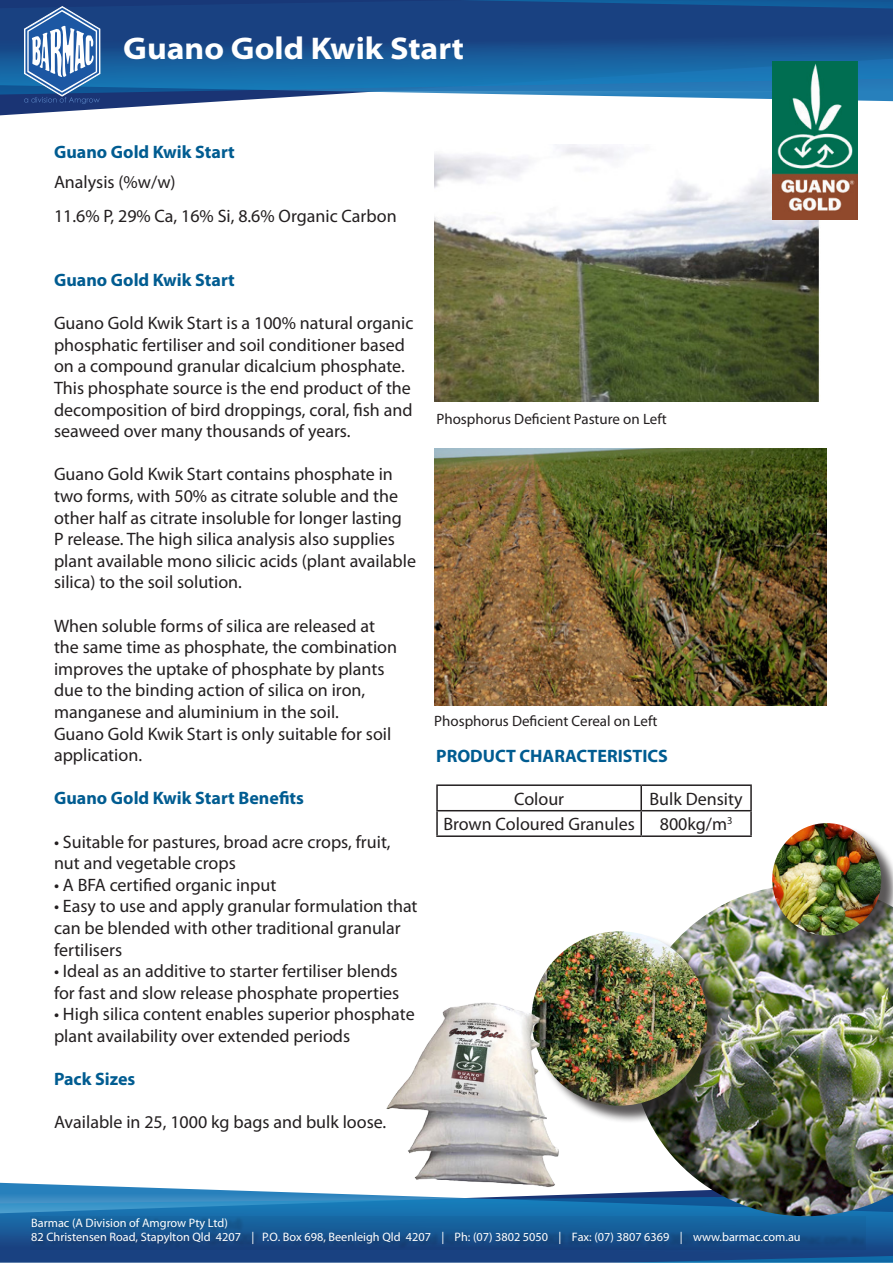
<style>
.page{position:relative;width:893px;height:1263px;background:#fff}
.page>*{position:absolute;margin:0;border:0;box-sizing:border-box;transform-origin:0 0}
.t1{font:700 semi-expanded 31.5px "Myriad Pro";color:#fff}
.t2{font:18px/21.6px "Myriad Pro";color:#231f20}
.t3{font:700 18px "Myriad Pro";color:#005c91}
.t4{font:15px "Myriad Pro";color:#231f20}
.t5{font:300 12.3px/14.7px "Avenir";color:#fff}
</style>
<div class="page">
<svg style="left:0;top:104px;width:858px;height:11px"></svg>
<svg style="left:0;top:0;width:893px;height:104px;background:#2c619b"></svg>
<svg style="left:0;top:1182px;width:632px;height:12px"></svg>
<svg style="left:0;top:1194px;width:893px;height:58px;background:#2673ad"></svg>
<svg style="left:0;top:1252px;width:893px;height:10px;background:#184484"></svg>
<svg style="left:31px;top:1216px;width:835px;height:33px;background:#16548e"></svg>
<img style="left:632px;top:887px;width:261px;height:329px">
<div style="left:534px;top:933px;width:192px;height:191px;background:#231f20;opacity:.75"></div>
<img style="left:534px;top:931px;width:173px;height:175px">
<div style="left:774px;top:825px;width:119px;height:129px;background:#231f20;opacity:.75"></div>
<img style="left:772px;top:823px;width:109px;height:112px">
<hr style="left:436px;top:784px;width:205px;height:2px;background:#231f20">
<hr style="left:436px;top:786px;width:2px;height:24px;background:#231f20">
<hr style="left:641px;top:784px;width:111px;height:2px;background:#231f20">
<hr style="left:640px;top:786px;width:2px;height:24px;background:#231f20">
<hr style="left:750px;top:786px;width:2px;height:24px;background:#231f20">
<hr style="left:436px;top:810px;width:205px;height:1px;background:#231f20">
<hr style="left:436px;top:811px;width:2px;height:24px;background:#231f20">
<hr style="left:641px;top:810px;width:111px;height:1px;background:#231f20">
<hr style="left:640px;top:811px;width:2px;height:24px;background:#231f20">
<hr style="left:750px;top:811px;width:2px;height:24px;background:#231f20">
<hr style="left:436px;top:835px;width:205px;height:2px;background:#231f20">
<hr style="left:641px;top:835px;width:111px;height:2px;background:#231f20">
<img style="left:434px;top:145px;width:385px;height:257px">
<img style="left:434px;top:449px;width:393px;height:257px">
<img style="left:382px;top:994px;width:181px;height:197px">
<img style="left:773px;top:62px;width:84px;height:158px">
<p class="t1" style="left:123px;top:31px;width:342px">Guano Gold Kwik Start</p>
<p class="t3" style="left:54px;top:141px;width:182px">Guano Gold Kwik Start</p>
<p class="t2" style="left:54px;top:171px;width:123px">Analysis (%w/w)</p>
<p class="t2" style="left:54px;top:205px;width:344px">11.6% P, 29% Ca, 16% Si, 8.6% Organic Carbon</p>
<p class="t3" style="left:54px;top:268px;width:182px">Guano Gold Kwik Start</p>
<p class="t2" style="left:54px;top:312px;width:361px">Guano Gold Kwik Start is a 100% natural organic phosphatic fertiliser and soil conditioner based on a compound granular dicalcium phosphate.<br>This phosphate source is the end product of the decomposition of bird droppings, coral, fish and seaweed over many thousands of years.</p>
<p class="t2" style="left:54px;top:463px;width:364px">Guano Gold Kwik Start contains phosphate in two forms, with 50% as citrate soluble and the other half as citrate insoluble for longer lasting<br>P release. The high silica analysis also supplies plant available mono silicic acids (plant available silica) to the soil solution.</p>
<p class="t2" style="left:54px;top:614px;width:345px">When soluble forms of silica are released at the same time as phosphate, the combination improves the uptake of phosphate by plants due to the binding action of silica on iron, manganese and aluminium in the soil.<br>Guano Gold Kwik Start is only suitable for soil application.</p>
<p class="t3" style="left:54px;top:787px;width:252px">Guano Gold Kwik Start Benefits</p>
<p class="t2" style="left:54px;top:830px;width:338px">• Suitable for pastures, broad acre crops, fruit, nut and vegetable crops</p>
<p class="t2" style="left:54px;top:874px;width:224px">• A BFA certified organic input</p>
<p class="t2" style="left:54px;top:895px;width:365px">• Easy to use and apply granular formulation that can be blended with other traditional granular fertilisers</p>
<p class="t2" style="left:54px;top:960px;width:347px">• Ideal as an additive to starter fertiliser blends for fast and slow release phosphate properties</p>
<p class="t2" style="left:54px;top:1003px;width:362px">• High silica content enables superior phosphate plant availability over extended periods</p>
<p class="t3" style="left:54px;top:1067px;width:83px">Pack Sizes</p>
<p class="t2" style="left:54px;top:1111px;width:334px">Available in 25, 1000 kg bags and bulk loose.</p>
<p class="t4" style="left:436px;top:410px;width:232px">Phosphorus Deficient Pasture on Left</p>
<p class="t4" style="left:434px;top:712px;width:225px">Phosphorus Deficient Cereal on Left</p>
<p class="t3" style="left:436px;top:744px;width:233px">PRODUCT CHARACTERISTICS</p>
<p class="t2" style="left:514px;top:787px;width:52px">Colour</p>
<p class="t2" style="left:650px;top:787px;width:95px">Bulk Density</p>
<p class="t2" style="left:443px;top:813px;width:193px">Brown Coloured Granules</p>
<p class="t2" style="left:660px;top:813px;width:74px">800kg/m<sup>3</sup></p>
<p class="t5" style="left:31px;top:1215px;width:771px">Barmac (A Division of Amgrow Pty Ltd)<br>82 Christensen Road, Stapylton Qld 4207 | P.O. Box 698, Beenleigh Qld 4207 | Ph: (07) 3802 5050 | Fax: (07) 3807 6369 | www.barmac.com.au</p>
</div>
